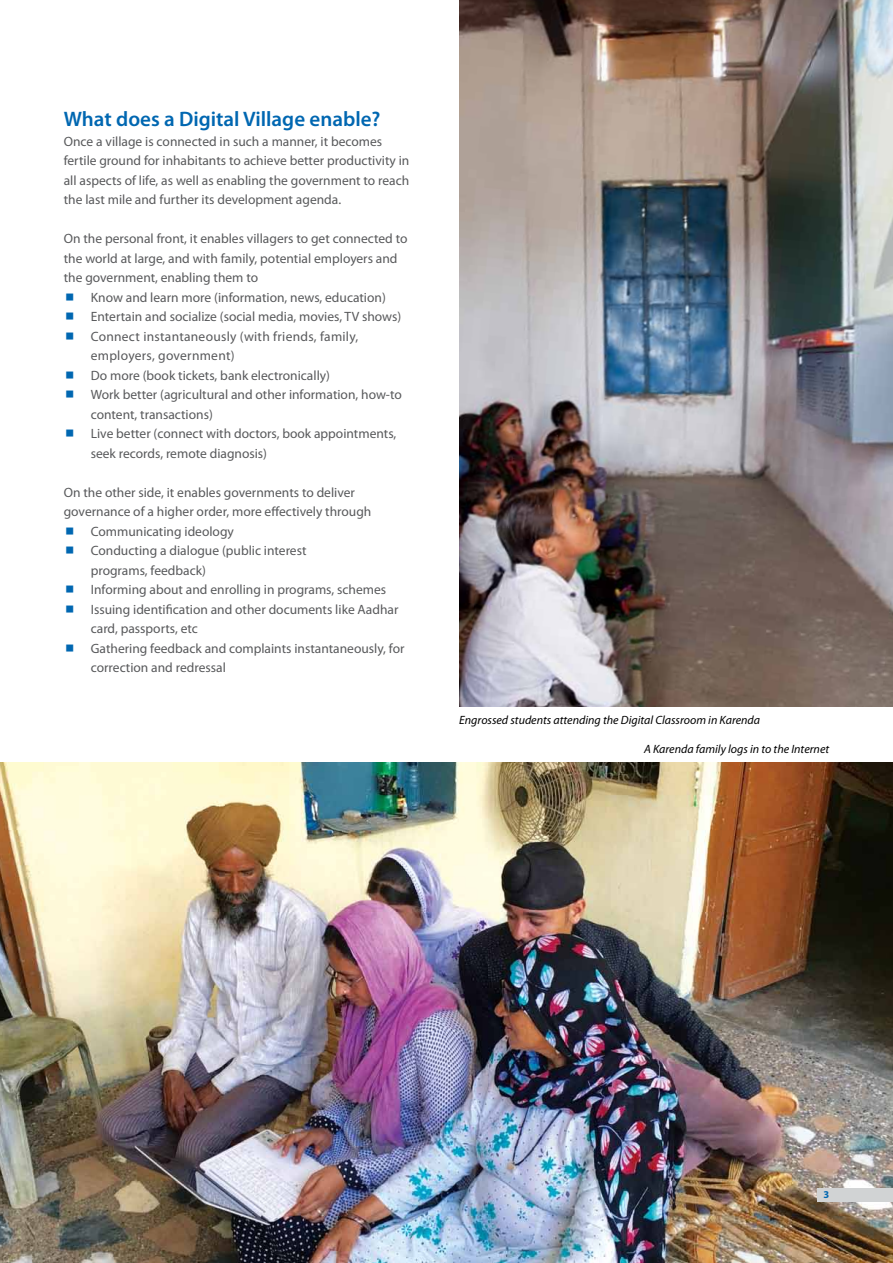
<style>
.page{position:relative;width:893px;height:1263px;background:#fff}
.page>*{position:absolute;margin:0;border:0;box-sizing:border-box;transform-origin:0 0}
.t1{font:600 21px "Myriad Pro";color:#0067b1}
.t2{font:13.5px/19.5px "Myriad Pro";color:#58595b}
.t3{font:13.5px "Myriad Pro";letter-spacing:.02em;color:#58595b}
.t4{font:italic 12px "Myriad Pro";color:#000}
.t5{font:700 10.5px "Myriad Pro";color:#0067b1}
</style>
<div class="page">
<img style="left:459px;top:0;width:434px;height:707px">
<img style="left:0;top:762px;width:893px;height:501px">
<div style="left:817px;top:1187px;width:76px;height:14px;background:#d1d3d4"></div>
<h1 class="t1" style="left:64px;top:106px;width:318px">What does a Digital Village enable?</h1>
<p class="t2" style="left:64px;top:131px;width:347px">Once a village is connected in such a manner, it becomes fertile ground for inhabitants to achieve better productivity in all aspects of life, as well as enabling the government to reach the last mile and further its development agenda.</p>
<p class="t2" style="left:64px;top:229px;width:345px">On the personal front, it enables villagers to get connected to</p>
<p class="t2" style="left:64px;top:248px;width:335px">the world at large, and with family, potential employers and</p>
<p class="t2" style="left:64px;top:268px;width:196px">the government, enabling them to</p>
<p class="t2" style="left:91px;top:287px;width:297px">Know and learn more (information, news, education)</p>
<p class="t2" style="left:91px;top:307px;width:312px">Entertain and socialize (social media, movies, TV shows)</p>
<p class="t3" style="left:91px;top:328px;width:269px">Connect instantaneously (with friends, family,</p>
<p class="t3" style="left:91px;top:347px;width:145px">employers, government)</p>
<p class="t2" style="left:91px;top:365px;width:241px">Do more (book tickets, bank electronically)</p>
<p class="t2" style="left:91px;top:385px;width:313px">Work better (agricultural and other information, how-to</p>
<p class="t2" style="left:91px;top:404px;width:124px">content, transactions)</p>
<p class="t2" style="left:91px;top:424px;width:307px">Live better (connect with doctors, book appointments,</p>
<p class="t2" style="left:91px;top:443px;width:178px">seek records, remote diagnosis)</p>
<p class="t2" style="left:64px;top:482px;width:293px">On the other side, it enables governments to deliver</p>
<p class="t2" style="left:64px;top:502px;width:309px">governance of a higher order, more effectively through</p>
<p class="t2" style="left:91px;top:521px;width:145px">Communicating ideology</p>
<p class="t2" style="left:91px;top:541px;width:217px">Conducting a dialogue (public interest</p>
<p class="t2" style="left:91px;top:560px;width:117px">programs, feedback)</p>
<p class="t2" style="left:91px;top:580px;width:297px">Informing about and enrolling in programs, schemes</p>
<p class="t2" style="left:91px;top:599px;width:309px">Issuing identification and other documents like Aadhar</p>
<p class="t2" style="left:91px;top:619px;width:109px">card, passports, etc</p>
<p class="t2" style="left:91px;top:638px;width:315px">Gathering feedback and complaints instantaneously, for</p>
<p class="t2" style="left:91px;top:657px;width:137px">correction and redressal</p>
<p class="t4" style="left:459px;top:712px;width:302px">Engrossed students attending the Digital Classroom in Karenda</p>
<p class="t4" style="left:644px;top:741px;width:187px">A Karenda family logs in to the Internet</p>
<p class="t5" style="left:823px;top:1188px;width:7px">3</p>
</div>
